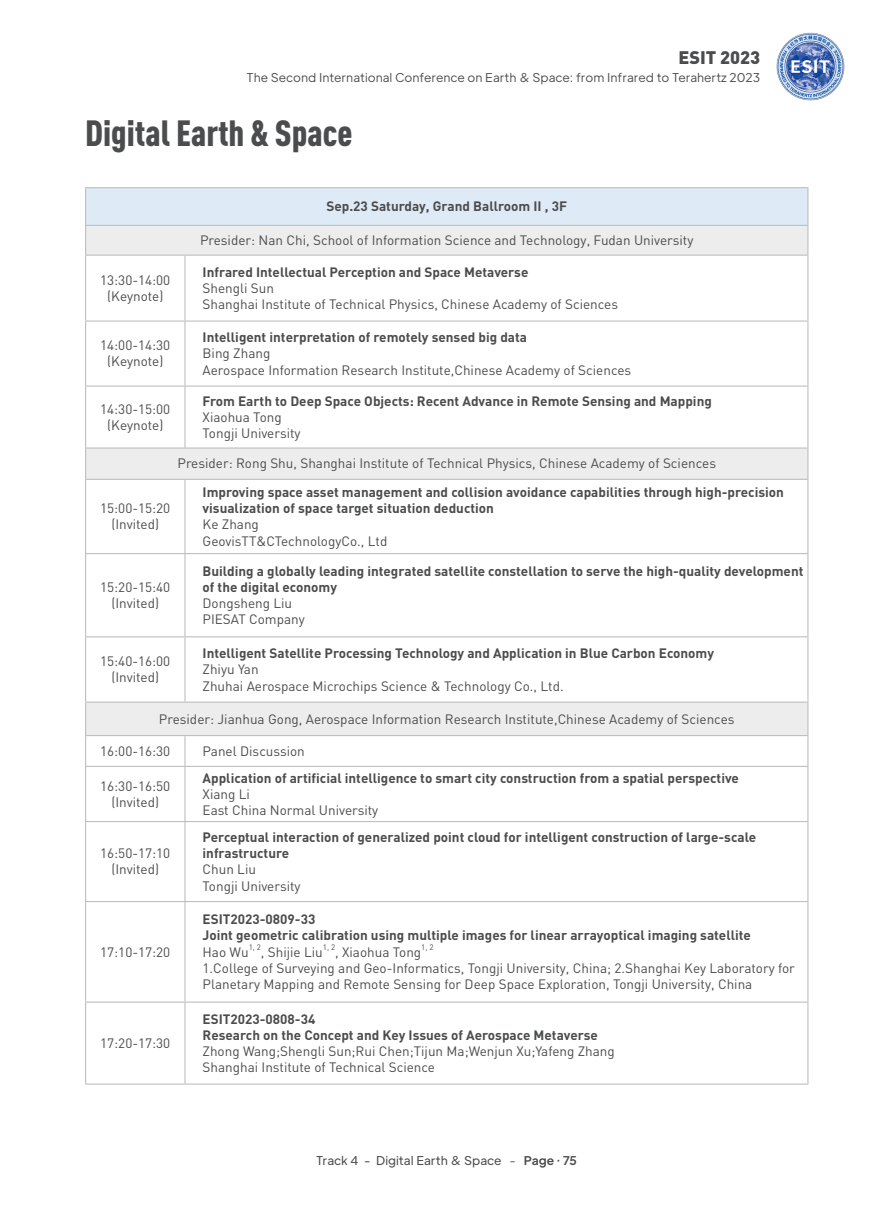
<style>
.page{position:relative;width:893px;height:1212px;background:#fff}
.page>*{position:absolute;margin:0;border:0;box-sizing:border-box;transform-origin:0 0}
.t1{font:900 36px "DIN Cond";color:#4b4c4d}
.t2{font:900 18px "DIN";color:#4b4c4d}
.t3{font:13.5px/16.2px "DIN";color:#4b4c4d;text-align:center}
.t4{font:700 13.5px/16.2px "DIN";color:#4b4c4d}
.t5{font:300 12px "Plus Jakarta Text";color:#4b4c4d}
.t6{font:12px "Plus Jakarta Text";color:#4b4c4d}
.t7{font:7.8px "DIN";color:#4b4c4d}
.s1{font-weight:700}
.s2{font-weight:400}
.s3{font-weight:300}
</style>
<div class="page">
<img style="left:776px;top:32px;width:69px;height:69px">
<div style="left:86px;top:188px;width:722px;height:37px;background:#deeaf6"></div>
<div style="left:86px;top:225px;width:722px;height:30px;background:#ecedec"></div>
<svg style="left:86px;top:449px;width:721px;height:286px"></svg>
<hr style="left:85px;top:256px;width:1px;height:64px;background:#bfbfbf">
<hr style="left:85px;top:322px;width:1px;height:63px;background:#bfbfbf">
<hr style="left:85px;top:387px;width:1px;height:60px;background:#bfbfbf">
<hr style="left:85px;top:449px;width:1px;height:30px;background:#bfbfbf">
<hr style="left:85px;top:480px;width:1px;height:73px;background:#bfbfbf">
<hr style="left:85px;top:554px;width:1px;height:82px;background:#bfbfbf">
<hr style="left:85px;top:637px;width:1px;height:64px;background:#bfbfbf">
<hr style="left:85px;top:703px;width:1px;height:32px;background:#bfbfbf">
<hr style="left:85px;top:736px;width:1px;height:30px;background:#bfbfbf">
<hr style="left:85px;top:767px;width:1px;height:54px;background:#bfbfbf">
<hr style="left:85px;top:822px;width:1px;height:79px;background:#bfbfbf">
<hr style="left:85px;top:902px;width:1px;height:99px;background:#bfbfbf">
<hr style="left:85px;top:1003px;width:1px;height:80px;background:#bfbfbf">
<hr style="left:184px;top:256px;width:2px;height:64px;background:#bfbfbf">
<hr style="left:807px;top:256px;width:1px;height:64px;background:#bfbfbf">
<hr style="left:184px;top:322px;width:2px;height:63px;background:#bfbfbf">
<hr style="left:807px;top:322px;width:1px;height:63px;background:#bfbfbf">
<hr style="left:184px;top:387px;width:2px;height:60px;background:#bfbfbf">
<hr style="left:807px;top:387px;width:1px;height:60px;background:#bfbfbf">
<hr style="left:807px;top:449px;width:1px;height:30px;background:#bfbfbf">
<hr style="left:184px;top:480px;width:2px;height:73px;background:#bfbfbf">
<hr style="left:807px;top:480px;width:1px;height:73px;background:#bfbfbf">
<hr style="left:184px;top:554px;width:2px;height:82px;background:#bfbfbf">
<hr style="left:807px;top:554px;width:1px;height:82px;background:#bfbfbf">
<hr style="left:184px;top:637px;width:2px;height:64px;background:#bfbfbf">
<hr style="left:807px;top:637px;width:1px;height:64px;background:#bfbfbf">
<hr style="left:807px;top:703px;width:1px;height:32px;background:#bfbfbf">
<hr style="left:184px;top:736px;width:2px;height:30px;background:#bfbfbf">
<hr style="left:807px;top:736px;width:1px;height:30px;background:#bfbfbf">
<hr style="left:184px;top:767px;width:2px;height:54px;background:#bfbfbf">
<hr style="left:807px;top:767px;width:1px;height:54px;background:#bfbfbf">
<hr style="left:184px;top:822px;width:2px;height:79px;background:#bfbfbf">
<hr style="left:807px;top:822px;width:1px;height:79px;background:#bfbfbf">
<hr style="left:184px;top:902px;width:2px;height:99px;background:#bfbfbf">
<hr style="left:807px;top:902px;width:1px;height:99px;background:#bfbfbf">
<hr style="left:184px;top:1003px;width:2px;height:80px;background:#bfbfbf">
<hr style="left:807px;top:1003px;width:1px;height:80px;background:#bfbfbf">
<hr style="left:85px;top:320px;width:100px;height:2px;background:#bfbfbf">
<hr style="left:185px;top:320px;width:623px;height:2px;background:#bfbfbf">
<hr style="left:85px;top:385px;width:100px;height:2px;background:#bfbfbf">
<hr style="left:185px;top:385px;width:623px;height:2px;background:#bfbfbf">
<hr style="left:85px;top:447px;width:100px;height:2px;background:#bfbfbf">
<hr style="left:185px;top:447px;width:623px;height:2px;background:#bfbfbf">
<hr style="left:85px;top:479px;width:100px;height:1px;background:#bfbfbf">
<hr style="left:185px;top:479px;width:623px;height:1px;background:#bfbfbf">
<hr style="left:85px;top:553px;width:100px;height:1px;background:#bfbfbf">
<hr style="left:185px;top:553px;width:623px;height:1px;background:#bfbfbf">
<hr style="left:85px;top:636px;width:100px;height:1px;background:#bfbfbf">
<hr style="left:185px;top:636px;width:623px;height:1px;background:#bfbfbf">
<hr style="left:85px;top:701px;width:100px;height:2px;background:#bfbfbf">
<hr style="left:185px;top:701px;width:623px;height:2px;background:#bfbfbf">
<hr style="left:85px;top:735px;width:100px;height:1px;background:#bfbfbf">
<hr style="left:185px;top:735px;width:623px;height:1px;background:#bfbfbf">
<hr style="left:85px;top:766px;width:100px;height:1px;background:#bfbfbf">
<hr style="left:185px;top:766px;width:623px;height:1px;background:#bfbfbf">
<hr style="left:85px;top:821px;width:100px;height:1px;background:#bfbfbf">
<hr style="left:185px;top:821px;width:623px;height:1px;background:#bfbfbf">
<hr style="left:85px;top:901px;width:100px;height:1px;background:#bfbfbf">
<hr style="left:185px;top:901px;width:623px;height:1px;background:#bfbfbf">
<hr style="left:85px;top:1001px;width:100px;height:2px;background:#bfbfbf">
<hr style="left:185px;top:1001px;width:623px;height:2px;background:#bfbfbf">
<hr style="left:85px;top:1083px;width:100px;height:1px;background:#bfbfbf">
<hr style="left:185px;top:1083px;width:623px;height:1px;background:#bfbfbf">
<hr style="left:85px;top:188px;width:1px;height:37px;background:#bfbfbf">
<hr style="left:85px;top:187px;width:100px;height:1px;background:#bfbfbf">
<hr style="left:185px;top:187px;width:623px;height:1px;background:#bfbfbf">
<hr style="left:807px;top:188px;width:1px;height:37px;background:#bfbfbf">
<hr style="left:85px;top:225px;width:100px;height:1px;background:#bfbfbf">
<svg style="left:85px;top:226px;width:1px;height:29px"></svg>
<hr style="left:185px;top:225px;width:623px;height:1px;background:#bfbfbf">
<svg style="left:807px;top:226px;width:1px;height:29px"></svg>
<hr style="left:85px;top:255px;width:100px;height:1px;background:#bfbfbf">
<hr style="left:185px;top:255px;width:623px;height:1px;background:#bfbfbf">
<h2 class="t2" style="left:678px;top:46px;width:83px">ESIT 2023</h2>
<p class="t5" style="left:247px;top:70px;width:515px">The Second International Conference on Earth &amp; Space: from Infrared to Terahertz 2023</p>
<p class="t1" style="left:85px;top:110px;width:269px">Digital Earth &amp; Space</p>
<p class="t4" style="left:326px;top:198px;width:242px">Sep.23 Saturday, Grand Ballroom II , 3F</p>
<p class="t3" style="left:200px;top:232px;width:495px">Presider: Nan Chi, School of Information Science and Technology, Fudan University</p>
<p class="t3" style="left:100px;top:272px;width:72px">13:30-14:00 (Keynote)</p>
<p class="t3" style="left:203px;top:263px;width:417px;text-align:left"><span class="s1">Infrared Intellectual Perception and Space Metaverse<br></span>Shengli Sun<br>Shanghai Institute of Technical Physics, Chinese Academy of Sciences</p>
<p class="t3" style="left:100px;top:337px;width:72px">14:00-14:30 (Keynote)</p>
<p class="t3" style="left:203px;top:329px;width:430px;text-align:left"><span class="s1">Intelligent interpretation of remotely sensed big data<br></span>Bing Zhang<br>Aerospace Information Research Institute,Chinese Academy of Sciences</p>
<p class="t3" style="left:100px;top:400px;width:72px">14:30-15:00 (Keynote)</p>
<p class="t4" style="left:203px;top:392px;width:511px">From Earth to Deep Space Objects: Recent Advance in Remote Sensing and Mapping<br><span class="s2">Xiaohua Tong<br>Tongji University</span></p>
<p class="t3" style="left:178px;top:455px;width:540px">Presider: Rong Shu, Shanghai Institute of Technical Physics, Chinese Academy of Sciences</p>
<p class="t3" style="left:100px;top:500px;width:72px">15:00-15:20 (Invited)</p>
<p class="t4" style="left:203px;top:483px;width:583px">Improving space asset management and collision avoidance capabilities through high-precision visualization of space target situation deduction<br><span class="s2">Ke Zhang<br>GeovisTT&amp;CTechnologyCo., Ltd</span></p>
<p class="t3" style="left:100px;top:579px;width:72px">15:20-15:40 (Invited)</p>
<p class="t4" style="left:203px;top:562px;width:602px">Building a globally leading integrated satellite constellation to serve the high-quality development of the digital economy<br><span class="s2">Dongsheng Liu<br>PIESAT Company</span></p>
<p class="t3" style="left:100px;top:653px;width:72px">15:40-16:00 (Invited)</p>
<p class="t4" style="left:203px;top:644px;width:513px">Intelligent Satellite Processing Technology and Application in Blue Carbon Economy<br><span class="s2">Zhiyu Yan<br>Zhuhai Aerospace Microchips Science &amp; Technology Co., Ltd.</span></p>
<p class="t3" style="left:159px;top:710px;width:577px">Presider: Jianhua Gong, Aerospace Information Research Institute,Chinese Academy of Sciences</p>
<p class="t3" style="left:100px;top:742px;width:72px">16:00-16:30</p>
<p class="t3" style="left:203px;top:742px;width:104px">Panel Discussion</p>
<p class="t3" style="left:100px;top:777px;width:72px">16:30-16:50 (Invited)</p>
<p class="t4" style="left:203px;top:769px;width:538px">Application of artificial intelligence to smart city construction from a spatial perspective<br><span class="s2">Xiang Li<br>East China Normal University</span></p>
<p class="t3" style="left:100px;top:845px;width:72px">16:50-17:10 (Invited)</p>
<p class="t4" style="left:203px;top:828px;width:555px">Perceptual interaction of generalized point cloud for intelligent construction of large-scale infrastructure<br><span class="s2">Chun Liu<br>Tongji University</span></p>
<p class="t3" style="left:100px;top:943px;width:72px">17:10-17:20</p>
<p class="t3" style="left:100px;top:1035px;width:72px">17:20-17:30</p>
<p class="t4" style="left:203px;top:911px;width:550px">ESIT2023-0809-33<br>Joint geometric calibration using multiple images for linear arrayoptical imaging satellite<br><span class="s2">Hao Wu</span></p>
<p class="t7" style="left:249px;top:942px;width:14px">1, 2</p>
<p class="t3" style="left:261px;top:943px;width:63px">, Shijie Liu</p>
<p class="t7" style="left:323px;top:942px;width:14px">1, 2</p>
<p class="t3" style="left:335px;top:943px;width:88px">, Xiaohua Tong</p>
<p class="t7" style="left:421px;top:942px;width:14px">1, 2</p>
<p class="t3" style="left:203px;top:959px;width:594px;text-align:left">1.College of Surveying and Geo-Informatics, Tongji University, China; 2.Shanghai Key Laboratory for<br>Planetary Mapping and Remote Sensing for Deep Space Exploration, Tongji University, China</p>
<p class="t3" style="left:203px;top:1010px;width:414px;text-align:left"><span class="s1">ESIT2023-0808-34<br>Research on the Concept and Key Issues of Aerospace Metaverse </span>Zhong Wang;Shengli Sun;Rui Chen;Tijun Ma;Wenjun Xu;Yafeng Zhang Shanghai Institute of Technical Science</p>
<p class="t6" style="left:316px;top:1152px;width:262px">Track 4 - Digital Earth &amp; Space <span class="s3">-</span> <span class="s1">Page · 75</span></p>
</div>
